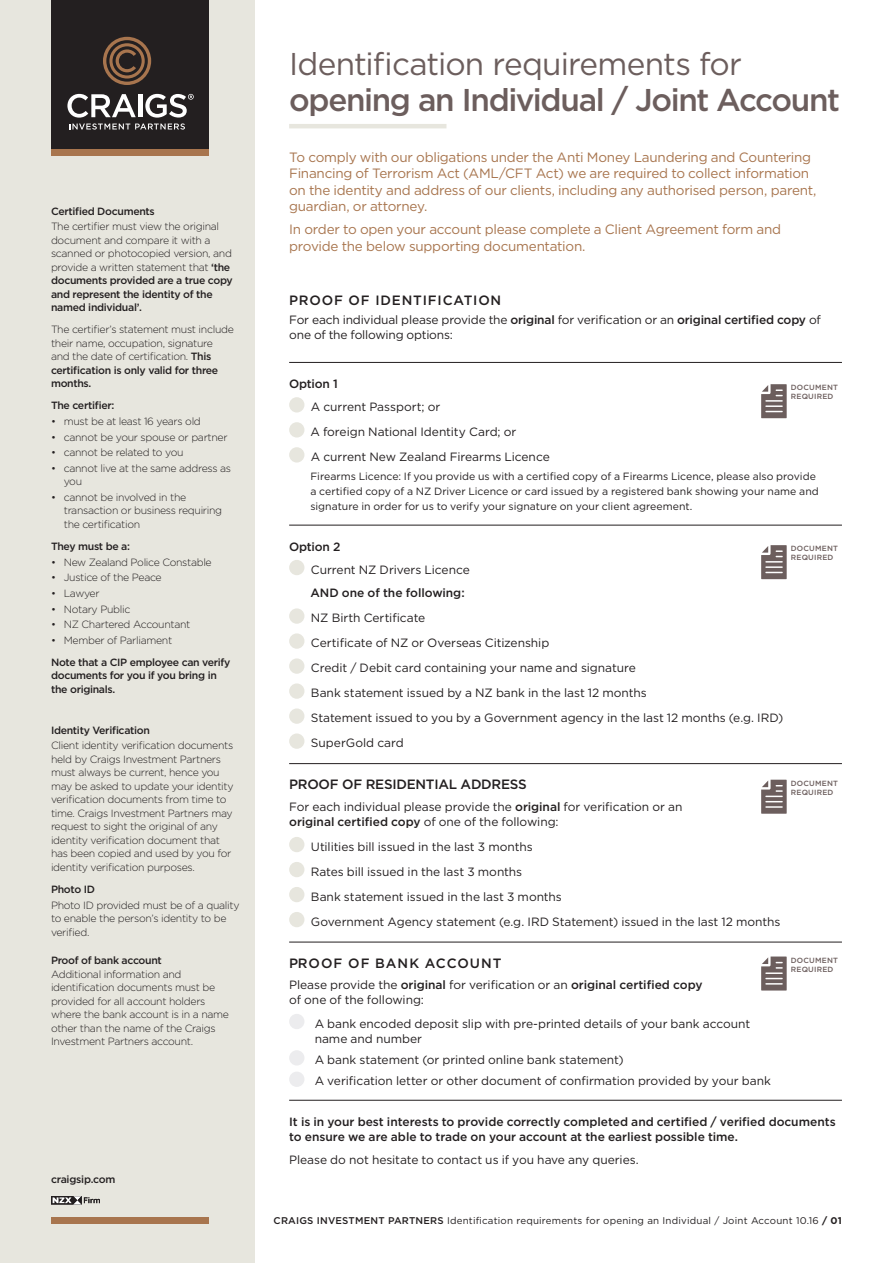
<style>
.page{position:relative;width:893px;height:1263px;background:#fff}
.page>*{position:absolute;margin:0;border:0;box-sizing:border-box;transform-origin:0 0}
.t1{font:500 31.5px "Gotham";letter-spacing:-.045em;color:#6c5e5d}
.t2{font:31.5px "Gotham";letter-spacing:-.025em;color:#6c5e5d}
.t3{font:13.5px/16.5px "Gotham";letter-spacing:-.02em;color:#a8754e}
.t4{font:500 13.5px "Gotham";letter-spacing:.06em;color:#231f20}
.t5{font:500 13.5px "Gotham";letter-spacing:-.02em;color:#231f20}
.t6{font:12px/25px "Gotham";letter-spacing:-.005em;color:#231f20}
.t7{font:500 12px/15px "Gotham";letter-spacing:-.005em;color:#231f20}
.t8{font:300 10.5px/13.5px "Gotham";letter-spacing:-.03em;color:#231f20}
.t9{font:10.5px/15px "Gotham";color:#231f20}
.t10{font:500 10.5px/13.5px "Gotham";letter-spacing:-.03em;color:#231f20}
.t11{font:9.75px "Gotham";letter-spacing:.02em;color:#231f20}
.t12{font:500 7.5px/9px "Gotham";letter-spacing:.025em;color:#6c5e5d}
.s1{font-weight:500}
.s2{font-weight:700}
</style>
<div class="page">
<div style="left:0;top:0;width:255px;height:1263px;background:#e7e6de"></div>
<hr style="left:289px;top:124px;width:157px;height:4px;background:#e7e6de">
<hr style="left:289px;top:362px;width:553px;height:1px;background:#231f20">
<hr style="left:289px;top:525px;width:553px;height:1px;background:#231f20">
<hr style="left:289px;top:763px;width:553px;height:1px;background:#231f20">
<hr style="left:289px;top:942px;width:553px;height:1px;background:#231f20">
<hr style="left:289px;top:1100px;width:553px;height:1px;background:#231f20">
<div style="left:289px;top:397px;width:15px;height:15px;background:#e7e6de;border-radius:50%"></div>
<div style="left:289px;top:422px;width:15px;height:15px;background:#e7e6de;border-radius:50%"></div>
<div style="left:289px;top:447px;width:15px;height:15px;background:#e7e6de;border-radius:50%"></div>
<div style="left:289px;top:560px;width:15px;height:15px;background:#e7e6de;border-radius:50%"></div>
<div style="left:289px;top:608px;width:15px;height:16px;background:#e7e6de;border-radius:50%"></div>
<div style="left:289px;top:633px;width:15px;height:16px;background:#e7e6de;border-radius:50%"></div>
<div style="left:289px;top:658px;width:15px;height:16px;background:#e7e6de;border-radius:50%"></div>
<div style="left:289px;top:683px;width:15px;height:16px;background:#e7e6de;border-radius:50%"></div>
<div style="left:289px;top:708px;width:15px;height:16px;background:#e7e6de;border-radius:50%"></div>
<div style="left:289px;top:733px;width:15px;height:16px;background:#e7e6de;border-radius:50%"></div>
<div style="left:289px;top:837px;width:15px;height:15px;background:#e7e6de;border-radius:50%"></div>
<div style="left:289px;top:862px;width:15px;height:15px;background:#e7e6de;border-radius:50%"></div>
<div style="left:289px;top:887px;width:15px;height:15px;background:#e7e6de;border-radius:50%"></div>
<div style="left:289px;top:912px;width:15px;height:15px;background:#e7e6de;border-radius:50%"></div>
<div style="left:289px;top:1014px;width:15px;height:15px;background:#ececee;border-radius:50%"></div>
<div style="left:289px;top:1050px;width:15px;height:15px;background:#ececee;border-radius:50%"></div>
<div style="left:289px;top:1071px;width:15px;height:16px;background:#ececee;border-radius:50%"></div>
<svg style="left:761px;top:384px;width:26px;height:34px"></svg>
<svg style="left:761px;top:545px;width:26px;height:34px"></svg>
<svg style="left:761px;top:780px;width:26px;height:34px"></svg>
<svg style="left:761px;top:956px;width:26px;height:34px"></svg>
<div style="left:51px;top:149px;width:157px;height:6px;background:#a8754e"></div>
<div style="left:51px;top:0;width:157px;height:149px;background:#231f20"></div>
<svg style="left:103px;top:37px;width:48px;height:48px"></svg>
<svg style="left:67px;top:94px;width:127px;height:36px"></svg>
<div style="left:51px;top:1218px;width:157px;height:6px;background:#a8754e"></div>
<svg style="left:51px;top:1196px;width:49px;height:8px"></svg>
<p class="t10" style="left:51px;top:204px;width:105px">Certified Documents</p>
<p class="t8" style="left:51px;top:219px;width:183px">The certifier must view the original document and compare it with a scanned or photocopied version, and provide a written statement that <span class="s1">‘the documents provided are a true copy and represent the identity of the named individual’.</span></p>
<p class="t8" style="left:51px;top:323px;width:184px">The certifier’s statement must include their name, occupation, signature and the date of certification. <span class="s1">This certification is only valid for three months.</span></p>
<p class="t10" style="left:51px;top:399px;width:65px">The certifier:</p>
<p class="t8" style="left:51px;top:414px;width:151px">• must be at least 16 years old</p>
<p class="t8" style="left:51px;top:430px;width:178px">• cannot be your spouse or partner</p>
<p class="t8" style="left:51px;top:445px;width:134px">• cannot be related to you</p>
<p class="t8" style="left:64px;top:461px;width:169px;text-indent:-13px">• cannot live at the same address as you</p>
<p class="t8" style="left:64px;top:490px;width:160px;text-indent:-13px">• cannot be involved in the transaction or business requiring the certification</p>
<p class="t10" style="left:51px;top:539px;width:81px">They must be a:</p>
<p class="t8" style="left:51px;top:555px;width:162px">• New Zealand Police Constable</p>
<p class="t8" style="left:51px;top:570px;width:112px">• Justice of the Peace</p>
<p class="t8" style="left:51px;top:586px;width:50px">• Lawyer</p>
<p class="t8" style="left:51px;top:602px;width:81px">• Notary Public</p>
<p class="t8" style="left:51px;top:617px;width:141px">• NZ Chartered Accountant</p>
<p class="t8" style="left:51px;top:633px;width:123px">• Member of Parliament</p>
<p class="t10" style="left:51px;top:655px;width:181px">Note that a CIP employee can verify documents for you if you bring in the originals.</p>
<p class="t10" style="left:51px;top:723px;width:100px">Identity Verification</p>
<p class="t8" style="left:51px;top:739px;width:184px">Client identity verification documents held by Craigs Investment Partners must always be current, hence you may be asked to update your identity verification documents from time to time. Craigs Investment Partners may request to sight the original of any identity verification document that has been copied and used by you for identity verification purposes.</p>
<p class="t10" style="left:51px;top:882px;width:45px">Photo ID</p>
<p class="t8" style="left:51px;top:898px;width:190px">Photo ID provided must be of a quality to enable the person’s identity to be verified.</p>
<p class="t10" style="left:51px;top:953px;width:112px">Proof of bank account</p>
<p class="t8" style="left:51px;top:967px;width:180px">Additional information and identification documents must be provided for all account holders where the bank account is in a name other than the name of the Craigs<br>Investment Partners account.</p>
<p class="t10" style="left:51px;top:1172px;width:66px">craigsip.com</p>
<h1 class="t2" style="left:289px;top:44px;width:454px">Identification requirements for</h1>
<h1 class="t1" style="left:289px;top:79px;width:552px">opening an Individual / Joint Account</h1>
<p class="t3" style="left:289px;top:148px;width:529px">To comply with our obligations under the Anti Money Laundering and Countering Financing of Terrorism Act (AML/CFT Act) we are required to collect information on the identity and address of our clients, including any authorised person, parent, guardian, or attorney.</p>
<p class="t3" style="left:289px;top:221px;width:493px">In order to open your account please complete a Client Agreement form and provide the below supporting documentation.</p>
<p class="t4" style="left:289px;top:291px;width:214px">PROOF OF IDENTIFICATION</p>
<p class="t6" style="left:289px;top:312px;width:533px;line-height:15px">For each individual please provide the <span class="s1">original</span> for verification or an <span class="s1">original certified copy</span> of one of the following options:</p>
<p class="t7" style="left:289px;top:376px;width:50px">Option 1</p>
<p class="t6" style="left:310px;top:394px;width:241px">A current Passport; or<br>A foreign National Identity Card; or<br>A current New Zealand Firearms Licence</p>
<p class="t9" style="left:310px;top:469px;width:510px">Firearms Licence: If you provide us with a certified copy of a Firearms Licence, please also provide a certified copy of a NZ Driver Licence or card issued by a registered bank showing your name and signature in order for us to verify your signature on your client agreement.</p>
<p class="t7" style="left:289px;top:539px;width:53px">Option 2</p>
<p class="t6" style="left:311px;top:557px;width:160px">Current NZ Drivers Licence</p>
<p class="t7" style="left:310px;top:585px;width:156px">AND one of the following:</p>
<p class="t6" style="left:311px;top:605px;width:474px">NZ Birth Certificate<br>Certificate of NZ or Overseas Citizenship<br>Credit / Debit card containing your name and signature<br>Bank statement issued by a NZ bank in the last 12 months<br>Statement issued to you by a Government agency in the last 12 months (e.g. IRD)<br>SuperGold card</p>
<p class="t5" style="left:289px;top:776px;width:239px">PROOF OF RESIDENTIAL ADDRESS</p>
<p class="t6" style="left:289px;top:799px;width:395px;line-height:15px">For each individual please provide the <span class="s1">original</span> for verification or an <span class="s1">original certified copy</span> of one of the following:</p>
<p class="t6" style="left:311px;top:834px;width:471px">Utilities bill issued in the last 3 months<br>Rates bill issued in the last 3 months<br>Bank statement issued in the last 3 months<br>Government Agency statement (e.g. IRD Statement) issued in the last 12 months</p>
<p class="t4" style="left:289px;top:954px;width:214px">PROOF OF BANK ACCOUNT</p>
<p class="t6" style="left:289px;top:977px;width:415px;line-height:15px">Please provide the <span class="s1">original</span> for verification or an <span class="s1">original certified copy </span>of one of the following:</p>
<p class="t6" style="left:315px;top:1016px;width:437px;line-height:15px">A bank encoded deposit slip with pre-printed details of your bank account name and number</p>
<p class="t6" style="left:315px;top:1049px;width:458px;line-height:21.5px">A bank statement (or printed online bank statement)<br>A verification letter or other document of confirmation provided by your bank</p>
<p class="t7" style="left:289px;top:1114px;width:548px">It is in your best interests to provide correctly completed and certified / verified documents to ensure we are able to trade on your account at the earliest possible time.</p>
<p class="t6" style="left:289px;top:1147px;width:351px">Please do not hesitate to contact us if you have any queries.</p>
<p class="t12" style="left:791px;top:383px;width:48px">DOCUMENT<br>REQUIRED</p>
<p class="t12" style="left:791px;top:544px;width:48px">DOCUMENT<br>REQUIRED</p>
<p class="t12" style="left:791px;top:778px;width:48px">DOCUMENT<br>REQUIRED</p>
<p class="t12" style="left:791px;top:955px;width:48px">DOCUMENT<br>REQUIRED</p>
<p class="t11" style="left:274px;top:1214px;width:570px"><span class="s1">CRAIGS INVESTMENT PARTNERS</span> Identification requirements for opening an Individual / Joint Account 10.16 <span class="s2">/ 01</span></p>
</div>
